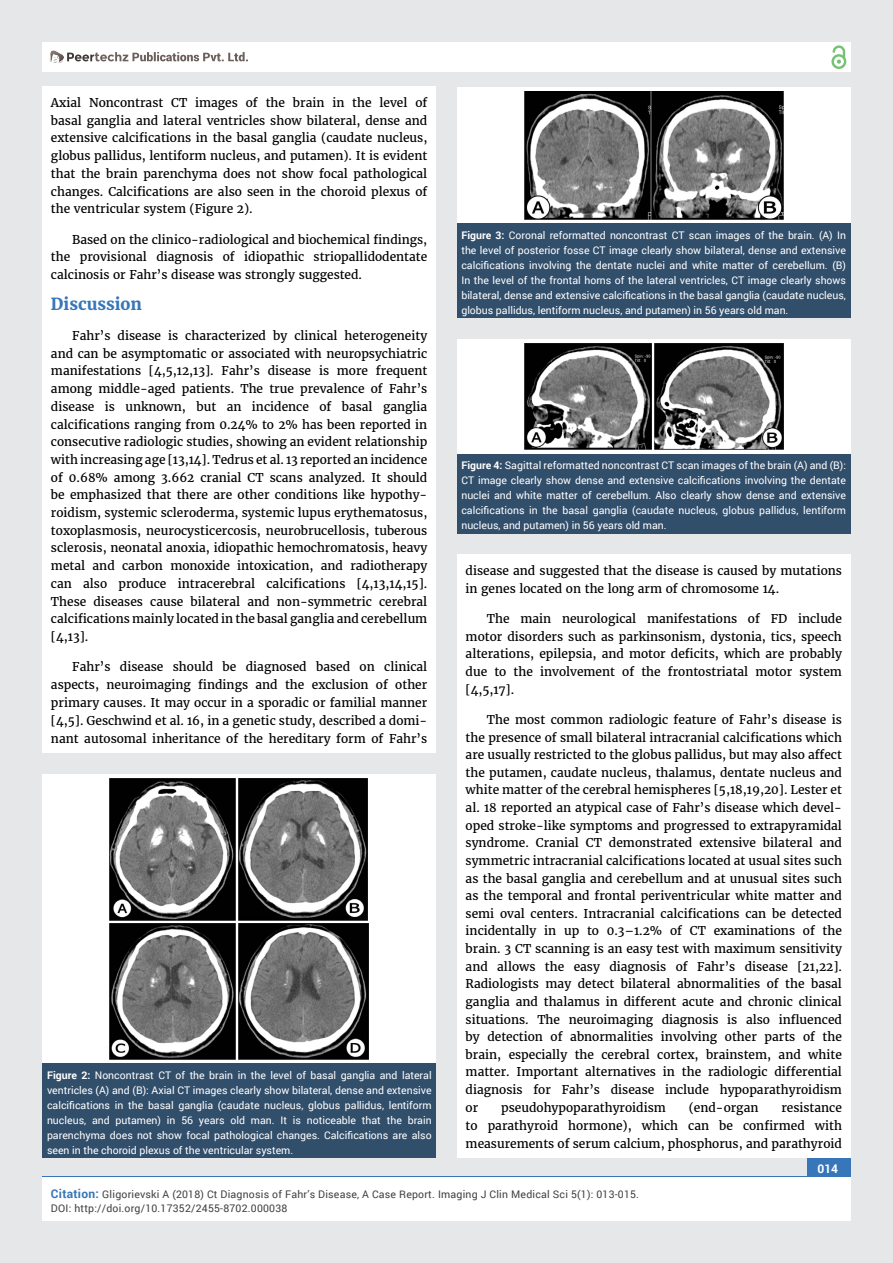
<style>
.page{position:relative;width:893px;height:1263px;background:#e6e7e8}
.page>*{position:absolute;margin:0;border:0;box-sizing:border-box;transform-origin:0 0}
.t1{font:700 16.5px "Merriweather";color:#3676b9}
.t2{font:12px/17.7px "Merriweather";color:#000;text-align:justify}
.t3{font:700 12px "Roboto";color:#fff}
.t4{font:10.5px/15px "Roboto";color:#fff;text-align:justify}
.t5{font:10.5px/13.5px "Roboto";letter-spacing:.02em;color:#414042}
.s1{font-weight:700}
.s2{font-weight:700;font-size:12px;color:#3676b9}
</style>
<div class="page">
<div style="left:42px;top:43px;width:808px;height:29px;background:#fff"></div>
<div style="left:831px;top:54px;width:15px;height:15px;border:2px solid #74c273;border-radius:50%"></div>
<svg style="left:831px;top:45px;width:15px;height:19px"></svg>
<div style="left:807px;top:1157px;width:43px;height:43px;background:#3676b9"></div>
<svg style="left:49px;top:50px;width:199px;height:14px"></svg>
<div style="left:42px;top:1177px;width:808px;height:43px;background:#fff"></div>
<div style="left:42px;top:87px;width:394px;height:666px;background:#fff"></div>
<div style="left:457px;top:555px;width:393px;height:603px;background:#fff"></div>
<div style="left:43px;top:774px;width:393px;height:289px;background:#fff"></div>
<div style="left:43px;top:1063px;width:393px;height:95px;background:#314e6b"></div>
<svg style="left:110px;top:778px;width:129px;height:281px"></svg>
<img style="left:110px;top:778px;width:125px;height:142px">
<img style="left:238px;top:778px;width:130px;height:143px">
<img style="left:110px;top:923px;width:126px;height:136px">
<img style="left:239px;top:923px;width:130px;height:136px">
<div style="left:457px;top:87px;width:393px;height:136px;background:#fff"></div>
<div style="left:457px;top:223px;width:393px;height:95px;background:#314e6b"></div>
<img style="left:524px;top:91px;width:259px;height:128px">
<div style="left:457px;top:339px;width:393px;height:115px;background:#fff"></div>
<div style="left:457px;top:454px;width:393px;height:80px;background:#314e6b"></div>
<img style="left:524px;top:343px;width:128px;height:107px">
<img style="left:654px;top:344px;width:129px;height:106px">
<p class="t2" style="left:51px;top:94px;width:378px">Axial Noncontrast CT images of the brain in the level of basal ganglia and lateral ventricles show bilateral, dense and extensive calcifications in the basal ganglia (caudate nucleus, globus pallidus, lentiform nucleus, and putamen). It is evident that the brain parenchyma does not show focal pathological changes. Calcifications are also seen in the choroid plexus of the ventricular system (Figure 2).</p>
<p class="t2" style="left:51px;top:231px;width:378px;text-indent:21px">Based on the clinico-radiological and biochemical findings, the provisional diagnosis of idiopathic striopallidodentate calcinosis or Fahr’s disease was strongly suggested.</p>
<h1 class="t1" style="left:51px;top:293px;width:93px">Discussion</h1>
<p class="t2" style="left:51px;top:327px;width:378px;text-indent:21px">Fahr’s disease is characterized by clinical heterogeneity and can be asymptomatic or associated with neuropsychiatric manifesta tions [4,5,12,13]. Fahr’s disease is more frequent among middle-aged patients. The true prevalence of Fahr’s disease is unknown, but an in cidence of basal ganglia calcifications ranging from 0.24% to 2% has been reported in consecutive radiologic studies, showing an evident relationship with increasing age [13,14]. Tedrus et al. 13 reported an incidence of 0.68% among 3.662 cranial CT scans analyzed. It should be emphasized that there are other condi tions like hypothy&shy;roidism, systemic scleroderma, systemic lupus erythe matosus, toxoplasmosis, neurocysticercosis, neurobrucellosis, tuberous sclerosis, neonatal anoxia, idiopathic hemochromatosis, heavy metal and carbon monoxide intoxication, and radiotherapy can also produce intracerebral calcifications [4,13,14,15].<br>These diseases cause bilateral and non-symmetric cerebral calcifications mainly located in the basal ganglia and cerebellum [4,13].</p>
<p class="t2" style="left:51px;top:658px;width:378px;text-indent:21px">Fahr’s disease should be diagnosed based on clinical aspects, neuroimaging findings and the exclusion of other prima ry causes. It may occur in a sporadic or familial manner [4,5]. Geschwind et al. 16, in a genetic study, described a domi&shy;nant autosomal inheritance of the hereditary form of Fahr’s</p>
<p class="t4" style="left:47px;top:1067px;width:386px"><span class="s1">Figure 2:</span> Noncontrast CT of the brain in the level of basal ganglia and lateral ventricles (A) and (B): Axial CT images clearly show bilateral, dense and extensive calcifications in the basal ganglia (caudate nucleus, globus pallidus, lentiform nucleus, and putamen) in 56 years old man. It is noticeable that the brain parenchyma does not show focal pathological changes. Calcifications are also seen in the choroid plexus of the ventricular system.</p>
<p class="t4" style="left:461px;top:227px;width:386px"><span class="s1">Figure 3:</span> Coronal reformatted noncontrast CT scan images of the brain. (A) In the level of posterior fosse CT image clearly show bilateral, dense and extensive calcifications involving the dentate nuclei and white matter of cerebellum. (B)<br>In the level of the frontal horns of the lateral ventricles, CT image clearly shows bilateral, dense and extensive calcifications in the basal ganglia (caudate nucleus, globus pallidus, lentiform nucleus, and putamen) in 56 years old man.</p>
<p class="t4" style="left:461px;top:458px;width:386px"><span class="s1">Figure 4:</span> Sagittal reformatted noncontrast CT scan images of the brain (A) and (B):<br>CT image clearly show dense and extensive calcifications involving the dentate nuclei and white matter of cerebellum. Also clearly show dense and extensive calcifications in the basal ganglia (caudate nucleus, globus pallidus, lentiform nucleus, and putamen) in 56 years old man.</p>
<p class="t2" style="left:466px;top:562px;width:378px">disease and suggested that the disease is caused by mutations in genes located on the long arm of chromosome 14.</p>
<p class="t2" style="left:466px;top:610px;width:378px;text-indent:21px">The main neurological manifestations of FD include motor disorders such as parkinsonism, dystonia, tics, speech alterations, epilepsia, and motor deficits, which are probably due to the involvement of the frontostriatal mo tor system [4,5,17].</p>
<p class="t2" style="left:466px;top:711px;width:378px;text-indent:21px">The most common radiologic feature of Fahr’s disease is the pres ence of small bilateral intracranial calcifications which are usually restricted to the globus pallidus, but may also af fect the putamen, caudate nucleus, thalamus, dentate nu cleus and white matter of the cerebral hemispheres [5,18,19,20]. Lester et al. 18 reported an atypical case of Fahr’s disease which devel&shy;oped stroke-like symptoms and progressed to extrapyrami dal syndrome. Cranial CT demonstrated extensive bilateral and symmetric intracranial calcifica tions located at usual sites such as the basal ganglia and cerebellum and at unusual sites such as the temporal and frontal periventricular white matter and semi oval centers. Intracranial calcifications can be detected incidentally in up to 0.3–1.2% of CT examinations of the brain. 3 CT scanning is an easy test with maximum sensitivity and allows the easy diagnosis of Fahr’s disease [21,22].<br>Radiologists may detect bilateral abnormalities of the basal ganglia and thalamus in different acute and chronic clinical situations. The neuroimaging diagnosis is also influenced by detection of abnormalities involving other parts of the brain, especially the cerebral cortex, brainstem, and white matter. Important alternatives in the radiologic differential diagnosis for Fahr’s disease include hypoparathyroidism or</p>
<p class="t2" style="left:501px;top:1099px;width:166px">pseudohypoparathyroidism</p>
<p class="t2" style="left:689px;top:1099px;width:71px">(end-organ</p>
<p class="t2" style="left:466px;top:1098px;width:378px;text-indent:316px">resistance to parathyroid hormone), which can be confirmed with measurements of serum calcium, phosphorus, and parathyroid</p>
<p class="t3" style="left:817px;top:1161px;width:22px">014</p>
<p class="t5" style="left:51px;top:1188px;width:589px"><span class="s2">Citation:</span> Gligorievski A (2018) Ct Diagnosis of Fahr’s Disease, A Case Report. Imaging J Clin Medical Sci 5(1): 013-015.<br>DOI: http://doi.org/10.17352/2455-8702.000038</p>
</div>
